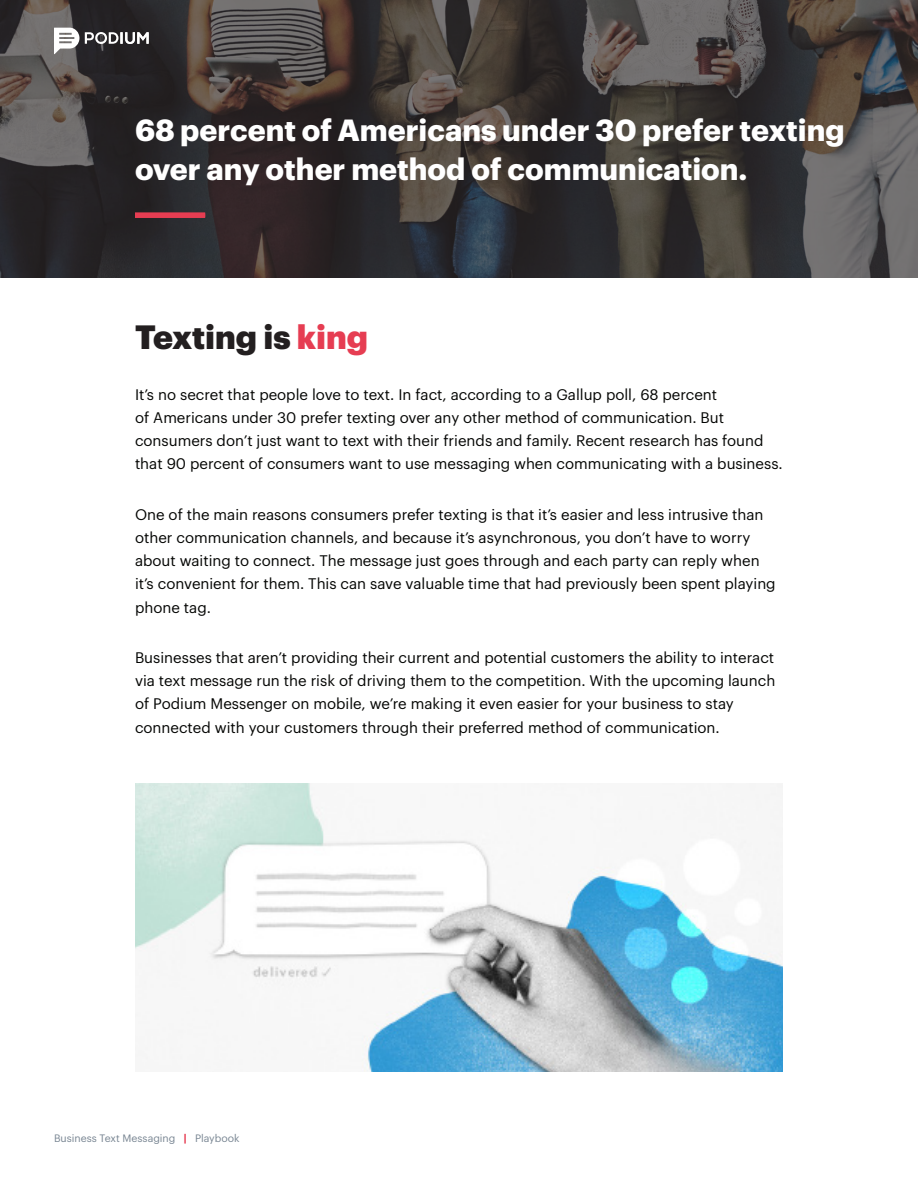
<style>
.page{position:relative;width:918px;height:1188px;background:#fff}
.page>*{position:absolute;margin:0;border:0;box-sizing:border-box;transform-origin:0 0}
.t1{font:900 33px "Graphik";color:#231f20}
.t2{font:700 30px/39px "Graphik";color:#fff}
.t3{font:15px/23.2px "Graphik";color:#040503}
.t4{font:10.5px "Graphik";color:#788592}
.s1{color:#e63d52}
.s2{font-weight:900;color:#e63d52}
</style>
<div class="page">
<svg style="left:0;top:0;width:918px;height:278px;background:#3f3a39"></svg>
<div style="left:135px;top:213px;width:70px;height:5px;background:#e63d52"></div>
<svg style="left:85px;top:32px;width:64px;height:12px"></svg>
<svg style="left:54px;top:28px;width:25px;height:26px"></svg>
<div style="left:135px;top:212px;width:70px;height:5px;background:#e63d52"></div>
<img style="left:136px;top:784px;width:646px;height:288px">
<p class="t2" style="left:135px;top:108px;width:711px">68 percent of Americans under 30 prefer texting over any other method of communication.</p>
<p class="t1" style="left:135px;top:312px;width:235px">Texting is <span class="s1">king</span></p>
<p class="t3" style="left:135px;top:381px;width:649px">It’s no secret that people love to text. In fact, according to a Gallup poll, 68 percent<br>of Americans under 30 prefer texting over any other method of communication. But consumers don’t just want to text with their friends and family. Recent research has found that 90 percent of consumers want to use messaging when communicating with a business.</p>
<p class="t3" style="left:135px;top:501px;width:642px">One of the main reasons consumers prefer texting is that it’s easier and less intrusive than other communication channels, and because it’s asynchronous, you don’t have to worry about waiting to connect. The message just goes through and each party can reply when it’s convenient for them. This can save valuable time that had previously been spent playing phone tag.</p>
<p class="t3" style="left:135px;top:645px;width:642px">Businesses that aren’t providing their current and potential customers the ability to interact via text message run the risk of driving them to the competition. With the upcoming launch of Podium Messenger on mobile, we’re making it even easier for your business to stay connected with your customers through their preferred method of communication.</p>
<p class="t4" style="left:54px;top:1131px;width:187px">Business Text Messaging <span class="s2">|</span> Playbook</p>
</div>
